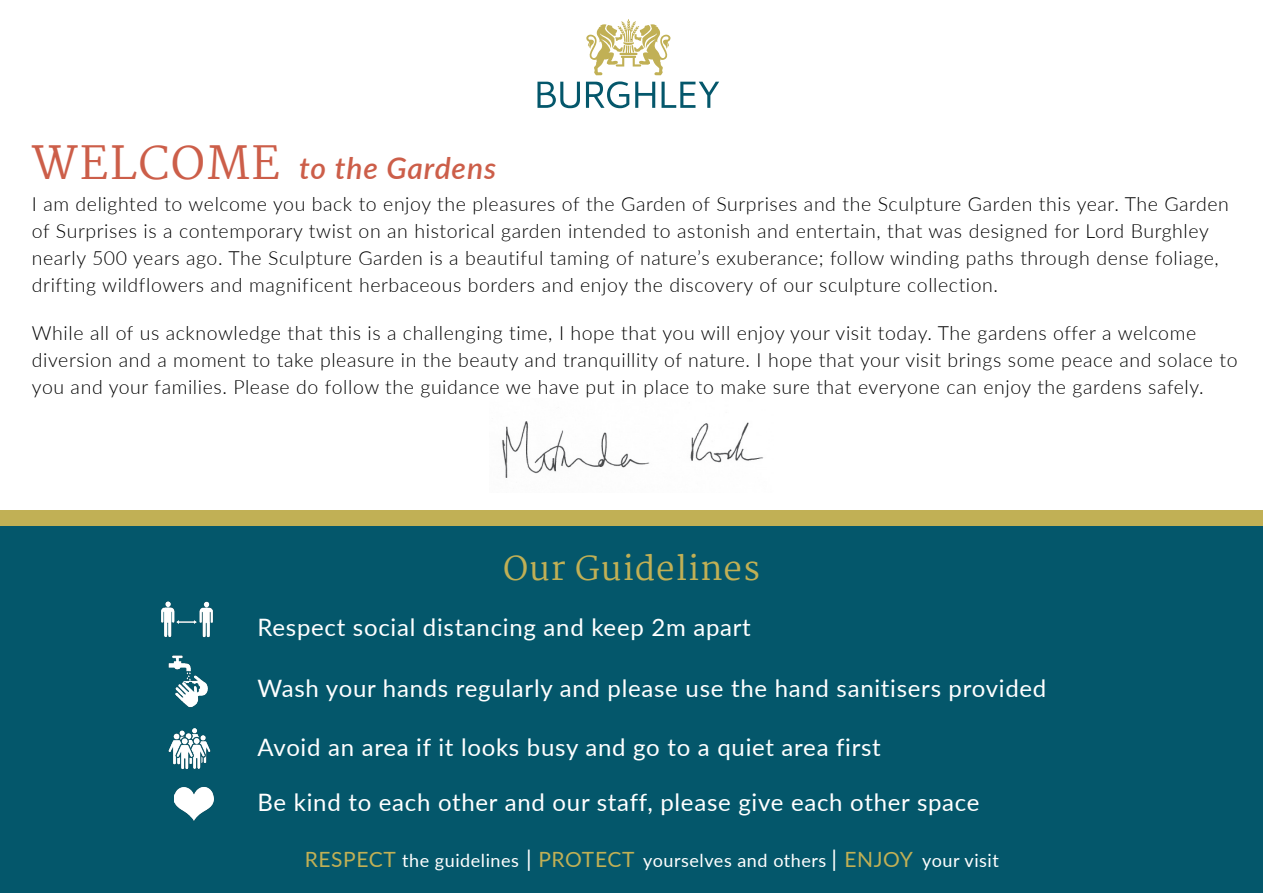
<style>
.page{position:relative;width:1263px;height:893px;background:#fff}
.page>*{position:absolute;margin:0;border:0;box-sizing:border-box;transform-origin:0 0}
.t1{font:33px "Martel";letter-spacing:.03em;color:#c1b055}
.t2{font:italic 600 30px "Lato";letter-spacing:.03em;color:#cc5e49}
.t3{font:24px "Lato";letter-spacing:.03em;color:#fff}
.t4{font:300 19.5px/27px "Lato";letter-spacing:.03em;color:#000}
.t5{font:18px "Lato";letter-spacing:.03em;color:#fff}
.s1{font-family:"Martel";font-weight:400;font-style:normal;font-size:45px}
.s2{font-size:21px;color:#c1b055}
.s3{font-size:22.5px}
</style>
<div class="page">
<div style="left:0;top:525px;width:1263px;height:368px;background:#04576b"></div>
<div style="left:0;top:510px;width:1263px;height:15px;background:#c1b055"></div>
<img style="left:168px;top:655px;width:40px;height:44px">
<img style="left:161px;top:601px;width:52px;height:37px">
<img style="left:168px;top:699px;width:46px;height:98px">
<img style="left:175px;top:776px;width:38px;height:45px">
<img style="left:502px;top:421px;width:262px;height:57px">
<svg style="left:586px;top:19px;width:85px;height:56px"></svg>
<svg style="left:537px;top:82px;width:43px;height:26px"></svg>
<svg style="left:586px;top:81px;width:43px;height:27px"></svg>
<svg style="left:635px;top:82px;width:20px;height:26px"></svg>
<svg style="left:661px;top:82px;width:58px;height:26px"></svg>
<p class="t2" style="left:32px;top:146px;width:466px"><span class="s1">WELCOME</span> to the Gardens</p>
<p class="t4" style="left:32px;top:190px;width:1198px">I am delighted to welcome you back to enjoy the pleasures of the Garden of Surprises and the Sculpture Garden this year. The Garden of Surprises is a contemporary twist on an historical garden intended to astonish and entertain, that was designed for Lord Burghley nearly 500 years ago. The Sculpture Garden is a beautiful taming of nature’s exuberance; follow winding paths through dense foliage, drifting wildflowers and magnificent herbaceous borders and enjoy the discovery of our sculpture collection.</p>
<p class="t4" style="left:32px;top:319px;width:1207px">While all of us acknowledge that this is a challenging time, I hope that you will enjoy your visit today. The gardens offer a welcome diversion and a moment to take pleasure in the beauty and tranquillity of nature. I hope that your visit brings some peace and solace to you and your families. Please do follow the guidance we have put in place to make sure that everyone can enjoy the gardens safely.</p>
<p class="t1" style="left:503px;top:550px;width:258px">Our Guidelines</p>
<p class="t3" style="left:258px;top:610px;width:495px">Respect social distancing and keep 2m apart</p>
<p class="t3" style="left:258px;top:671px;width:790px">Wash your hands regularly and please use the hand sanitisers provided</p>
<p class="t3" style="left:258px;top:730px;width:625px">Avoid an area if it looks busy and go to a quiet area first</p>
<p class="t3" style="left:258px;top:785px;width:723px">Be kind to each other and our staff, please give each other space</p>
<p class="t5" style="left:305px;top:847px;width:696px"><span class="s2">RESPECT</span> the guidelines <span class="s3">|</span> <span class="s2">PROTECT</span> yourselves and others <span class="s3">|</span> <span class="s2">ENJOY</span> your visit</p>
</div>
